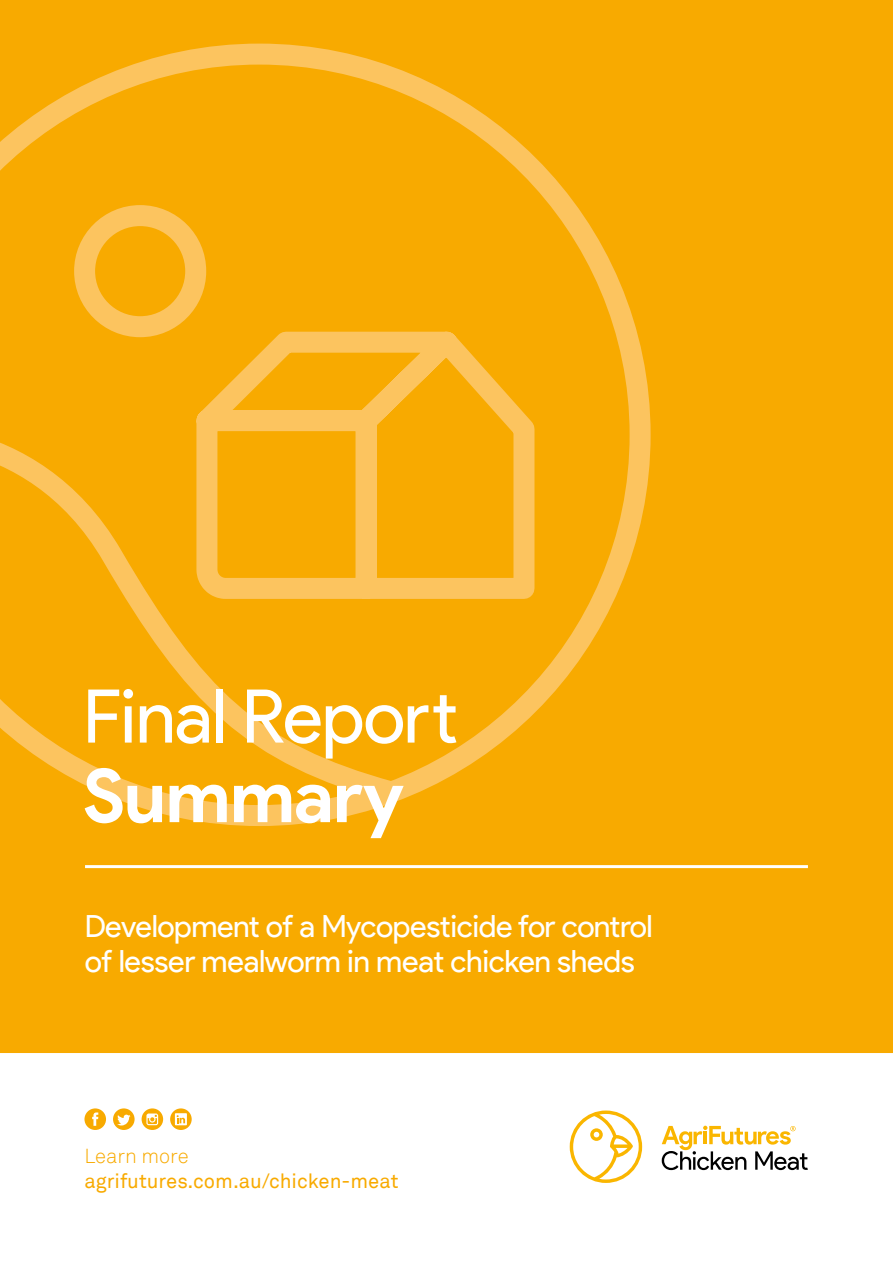
<style>
.page{position:relative;width:893px;height:1263px;background:#fff}
.page>*{position:absolute;margin:0;border:0;box-sizing:border-box;transform-origin:0 0}
.Headline___White{font:74.1px/79.5px "Product Sans";letter-spacing:-.015em;color:#fff}
.t1{font:30.6px/34.8px "Product Sans";letter-spacing:-.015em;color:#fff}
.Call_to_Action___Yel{font:20.25px/24.3px "Akkurat TT";color:#f8aa00}
.s1{font-weight:700}
.s2{font-weight:300}
</style>
<div class="page">
<svg style="left:662px;top:1126px;width:146px;height:44px"></svg>
<svg style="left:570px;top:1110px;width:72px;height:73px"></svg>
<div style="left:0;top:1038px;width:893px;height:15px;background:#f8aa00"></div>
<svg style="left:113px;top:1108px;width:22px;height:22px"></svg>
<svg style="left:84px;top:1108px;width:22px;height:22px"></svg>
<svg style="left:142px;top:1108px;width:21px;height:22px"></svg>
<svg style="left:170px;top:1108px;width:22px;height:22px"></svg>
<div style="left:0;top:0;width:893px;height:1041px;background:#f8aa00"></div>
<svg style="left:0;top:43px;width:651px;height:783px"></svg>
<svg style="left:177px;top:312px;width:368px;height:297px"></svg>
<svg style="left:0;top:414px;width:417px;height:404px"></svg>
<hr style="left:85px;top:865px;width:723px;height:3px;background:#fff">
<p class="Headline___White" style="left:83px;top:679px;width:376px">Final Report<br><span class="s1">Summary</span></p>
<p class="t1" style="left:85px;top:909px;width:569px">Development of a Mycopesticide for control of lesser mealworm in meat chicken sheds</p>
<p class="Call_to_Action___Yel" style="left:84px;top:1144px;width:315px"><span class="s2">Learn more </span>agrifutures.com.au/chicken-meat</p>
</div>
